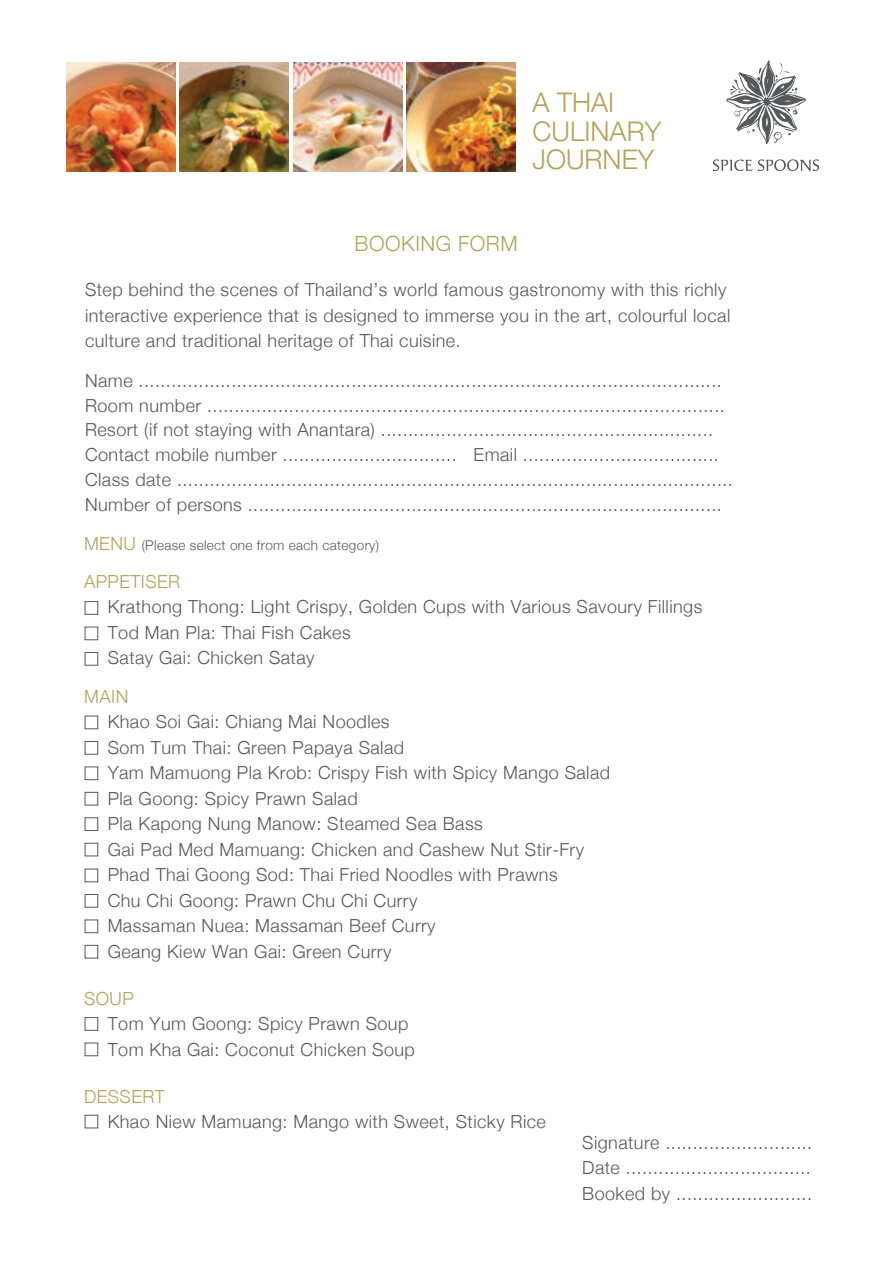
<style>
.page{position:relative;width:893px;height:1263px;background:#fff}
.page>*{position:absolute;margin:0;border:0;box-sizing:border-box;transform-origin:0 0}
.t1{font:300 27px/28.5px "Helvetica Neue";color:#b3a258}
.t2{font:300 21px "Helvetica Neue";letter-spacing:.025em;color:#b3a258}
.t3{font:300 18px/25.5px "Helvetica Neue";letter-spacing:.025em;color:#57585a}
.t4{font:300 18px "Helvetica Neue";letter-spacing:.025em;color:#b3a258}
.t5{font:300 13.5px "Helvetica Neue";letter-spacing:.025em;color:#57585a}
.s1{font-size:18px;color:#b3a258}
</style>
<div class="page">
<img style="left:66px;top:62px;width:110px;height:109px">
<svg style="left:726px;top:60px;width:80px;height:84px"></svg>
<svg style="left:713px;top:159px;width:39px;height:12px"></svg>
<svg style="left:758px;top:159px;width:61px;height:12px"></svg>
<div style="left:85px;top:601px;width:13px;height:14px;border:1px solid #57585a"></div>
<div style="left:85px;top:627px;width:13px;height:13px;border:1px solid #57585a"></div>
<div style="left:85px;top:652px;width:13px;height:14px;border:1px solid #57585a"></div>
<div style="left:85px;top:716px;width:13px;height:13px;border:1px solid #57585a"></div>
<div style="left:85px;top:869px;width:13px;height:13px;border:1px solid #57585a"></div>
<div style="left:85px;top:894px;width:13px;height:14px;border:1px solid #57585a"></div>
<div style="left:85px;top:919px;width:13px;height:14px;border:1px solid #57585a"></div>
<div style="left:85px;top:945px;width:13px;height:13px;border:1px solid #57585a"></div>
<div style="left:85px;top:1017px;width:13px;height:14px;border:1px solid #57585a"></div>
<div style="left:85px;top:1043px;width:13px;height:13px;border:1px solid #57585a"></div>
<div style="left:85px;top:1115px;width:13px;height:13px;border:1px solid #57585a"></div>
<div style="left:85px;top:741px;width:13px;height:14px;border:1px solid #57585a"></div>
<div style="left:85px;top:766px;width:13px;height:14px;border:1px solid #57585a"></div>
<div style="left:85px;top:792px;width:13px;height:13px;border:1px solid #57585a"></div>
<div style="left:85px;top:817px;width:13px;height:14px;border:1px solid #57585a"></div>
<div style="left:85px;top:843px;width:13px;height:13px;border:1px solid #57585a"></div>
<img style="left:180px;top:62px;width:109px;height:109px">
<img style="left:293px;top:62px;width:109px;height:109px">
<img style="left:407px;top:62px;width:109px;height:109px">
<h1 class="t1" style="left:533px;top:87px;width:130px">A THAI<br>CULINARY<br>JOURNEY</h1>
<p class="t2" style="left:355px;top:227px;width:165px">BOOKING FORM</p>
<p class="t3" style="left:85px;top:276px;width:647px">Step behind the scenes of Thailand’s world famous gastronomy with this richly interactive experience that is designed to immerse you in the art, colourful local culture and traditional heritage of Thai cuisine.</p>
<p class="t3" style="left:85px;top:367px;width:649px;line-height:24.8px">Name ...........................................................................................................<br>Room number ...............................................................................................<br>Resort (if not staying with Anantara) .............................................................<br>Contact mobile number ................................ Email ....................................<br>Class date ......................................................................................................<br>Number of persons .......................................................................................</p>
<p class="t5" style="left:84px;top:534px;width:297px"><span class="s1">MENU</span> (Please select one from each category)</p>
<p class="t4" style="left:84px;top:567px;width:98px">APPETISER</p>
<p class="t3" style="left:108px;top:593px;width:596px">Krathong Thong: Light Crispy, Golden Cups with Various Savoury Fillings<br>Tod Man Pla: Thai Fish Cakes<br>Satay Gai: Chicken Satay</p>
<p class="t4" style="left:84px;top:681px;width:46px">MAIN</p>
<p class="t3" style="left:108px;top:708px;width:504px">Khao Soi Gai: Chiang Mai Noodles<br>Som Tum Thai: Green Papaya Salad<br>Yam Mamuong Pla Krob: Crispy Fish with Spicy Mango Salad Pla Goong: Spicy Prawn Salad<br>Pla Kapong Nung Manow: Steamed Sea Bass<br>Gai Pad Med Mamuang: Chicken and Cashew Nut Stir-Fry Phad Thai Goong Sod: Thai Fried Noodles with Prawns<br>Chu Chi Goong: Prawn Chu Chi Curry<br>Massaman Nuea: Massaman Beef Curry<br>Geang Kiew Wan Gai: Green Curry</p>
<p class="t4" style="left:84px;top:984px;width:51px">SOUP</p>
<p class="t3" style="left:108px;top:1010px;width:309px">Tom Yum Goong: Spicy Prawn Soup<br>Tom Kha Gai: Coconut Chicken Soup</p>
<p class="t4" style="left:84px;top:1082px;width:82px">DESSERT</p>
<p class="t3" style="left:108px;top:1108px;width:440px">Khao Niew Mamuang: Mango with Sweet, Sticky Rice</p>
<p class="t3" style="left:582px;top:1129px;width:232px;text-align:justify">Signature ...........................<br>Date ..................................<br>Booked by .........................</p>
</div>
